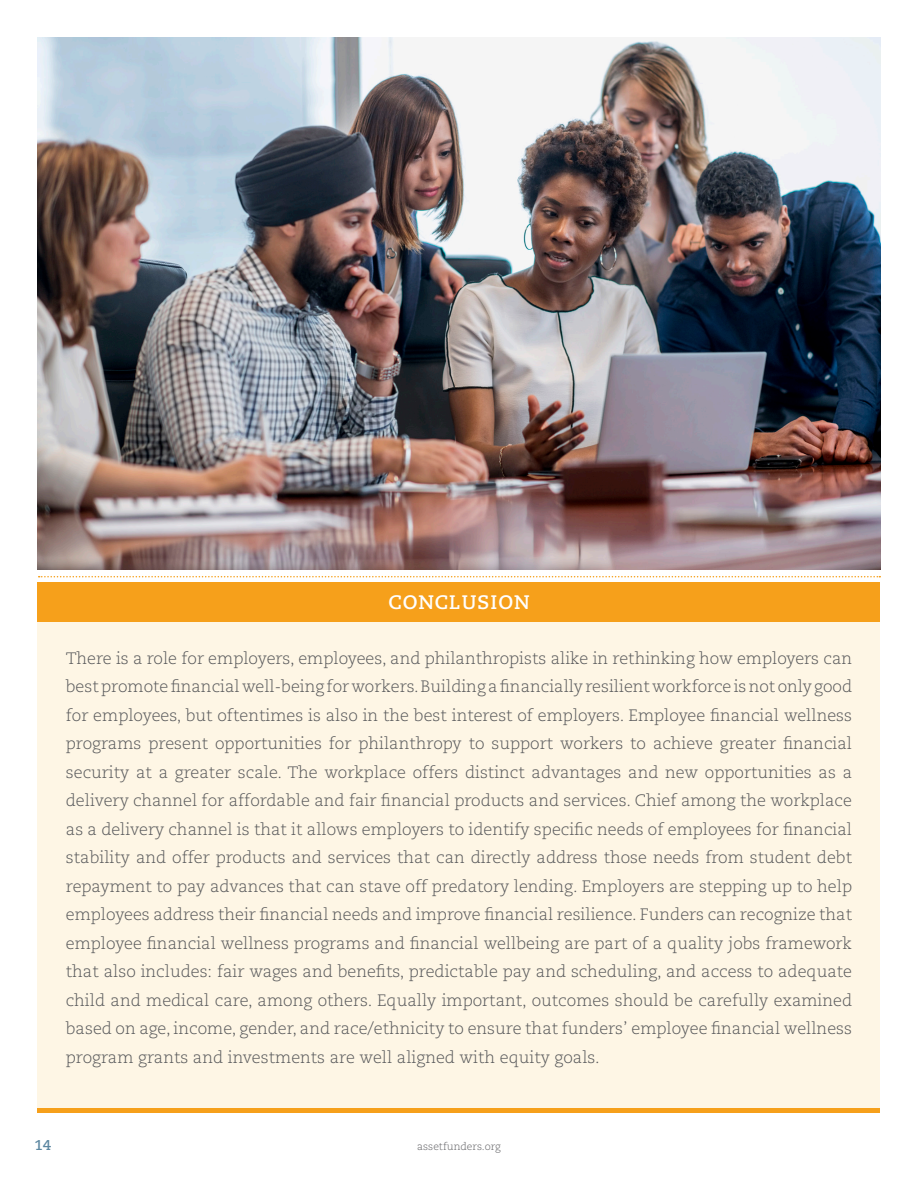
<style>
.page{position:relative;width:918px;height:1188px;background:#fff}
.page>*{position:absolute;margin:0;border:0;box-sizing:border-box;transform-origin:0 0}
.t1{font:700 19.5px "Caecilia";letter-spacing:.05em;color:#fff}
.t2{font:300 16.5px/28.5px "Caecilia";color:#57585a;text-align:justify}
.t3{font:700 14.25px "Caecilia";color:#5c87a1}
.t4{font:300 10.5px "Caecilia";color:#636366}
</style>
<div class="page">
<div style="left:38px;top:613px;width:842px;height:499px;background:#fef6e5"></div>
<hr style="left:38px;top:1108px;width:842px;height:4px;background:#f6a01b">
<img style="left:38px;top:38px;width:842px;height:531px">
<div style="left:38px;top:582px;width:842px;height:39px;background:#f6a01b"></div>
<svg style="left:39px;top:576px;width:841px;height:1px"></svg>
<p class="t1" style="left:388px;top:591px;width:143px">CONCLUSION</p>
<p class="t2" style="left:66px;top:644px;width:788px">There is a role for employers, employees, and philanthropists alike in rethinking how employers can best promote financial well-being for workers. Building a financially resilient workforce is not only good for employees, but oftentimes is also in the best interest of employers. Employee financial wellness programs present opportunities for philanthropy to support workers to achieve greater financial security at a greater scale. The workplace offers distinct advantages and new opportunities as a delivery channel for affordable and fair financial products and services. Chief among the workplace as a delivery channel is that it allows employers to identify specific needs of employees for financial stability and offer products and services that can directly address those needs from student debt repayment to pay advances that can stave off predatory lending. Employers are stepping up to help employees address their financial needs and improve financial resilience. Funders can recognize that employee financial wellness programs and financial wellbeing are part of a quality jobs framework that also includes: fair wages and benefits, predictable pay and scheduling, and access to adequate child and medical care, among others. Equally important, outcomes should be carefully examined based on age, income, gender, and race/ethnicity to ensure that funders’ employee financial wellness program grants and investments are well aligned with equity goals.</p>
<p class="t3" style="left:35px;top:1137px;width:18px">14</p>
<p class="t4" style="left:417px;top:1140px;width:85px">assetfunders.org</p>
</div>
